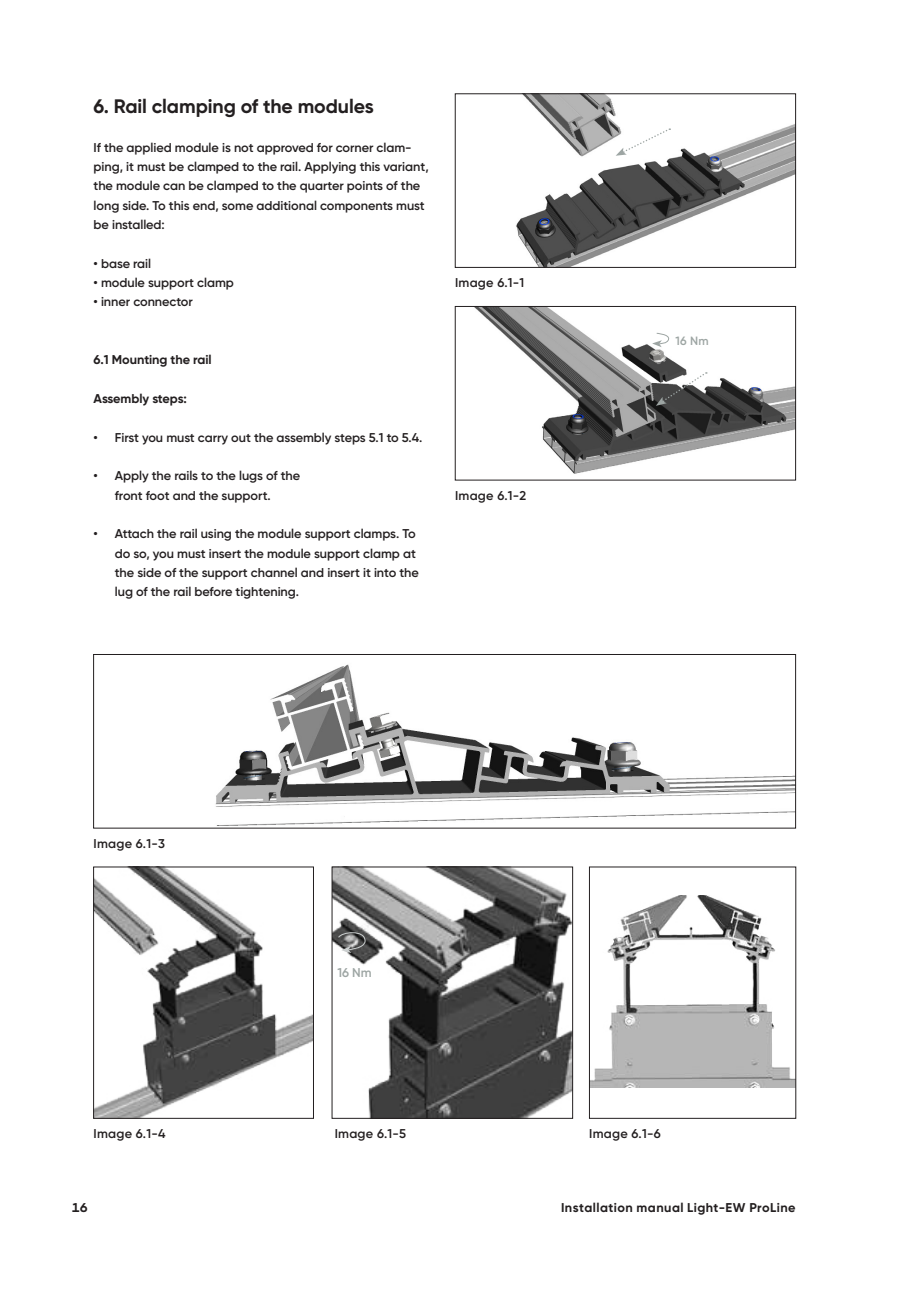
<style>
.page{position:relative;width:919px;height:1289px;background:#fff}
.page>*{position:absolute;margin:0;border:0;box-sizing:border-box;transform-origin:0 0}
.t1{font:700 19.5px "Gilroy";letter-spacing:-.005em;color:#231f20}
.t2{font:600 12.75px/19.4px "Gilroy";letter-spacing:-.005em;color:#231f20}
.t3{font:700 12.75px "Gilroy";letter-spacing:.03em;color:#231f20}
.t4{font:700 12.75px "Gilroy";letter-spacing:-.005em;color:#231f20}
.t5{font:700 12.75px "Gilroy";letter-spacing:-.01em;color:#231f20}
.t6{font:600 12.75px "Gilroy";color:#9da5a3}
.t7{font:600 12px "Gilroy";color:#9da5a3}
</style>
<div class="page">
<img style="left:516px;top:96px;width:277px;height:169px">
<img style="left:475px;top:308px;width:318px;height:166px">
<div style="left:455px;top:306px;width:340px;height:174px;border:1px solid #231f20"></div>
<svg style="left:615px;top:128px;width:55px;height:28px"></svg>
<svg style="left:655px;top:372px;width:51px;height:34px"></svg>
<svg style="left:652px;top:332px;width:17px;height:15px"></svg>
<img style="left:215px;top:664px;width:578px;height:162px">
<div style="left:93px;top:654px;width:702px;height:174px;border:1px solid #231f20"></div>
<img style="left:95px;top:868px;width:216px;height:248px">
<div style="left:93px;top:866px;width:220px;height:252px;border:1px solid #231f20"></div>
<img style="left:334px;top:868px;width:236px;height:248px">
<div style="left:332px;top:866px;width:240px;height:252px;border:1px solid #231f20"></div>
<img style="left:591px;top:896px;width:202px;height:191px">
<svg style="left:337px;top:929px;width:29px;height:24px"></svg>
<h1 class="t1" style="left:94px;top:94px;width:282px">6. Rail clamping of the modules</h1>
<p class="t2" style="left:94px;top:137px;width:336px">If the applied module is not approved for corner clam&shy;ping, it must be clamped to the rail. Applying this variant, the module can be clamped to the quarter points of the long side. To this end, some additional components must be installed:</p>
<p class="t2" style="left:94px;top:253px;width:59px">• base rail</p>
<p class="t2" style="left:94px;top:273px;width:142px">• module support clamp</p>
<p class="t2" style="left:94px;top:292px;width:101px">• inner connector</p>
<p class="t4" style="left:94px;top:352px;width:120px">6.1 Mounting the rail</p>
<p class="t5" style="left:94px;top:390px;width:95px">Assembly steps:</p>
<p class="t2" style="left:94px;top:427px;width:330px">• First you must carry out the assembly steps 5.1 to 5.4.</p>
<p class="t2" style="left:115px;top:466px;width:187px;text-indent:-21px">• Apply the rails to the lugs of the front foot and the support.</p>
<p class="t2" style="left:115px;top:524px;width:305px;text-indent:-21px">• Attach the rail using the module support clamps. To do so, you must insert the module support clamp at the side of the support channel and insert it into the lug of the rail before tightening.</p>
<p class="t2" style="left:455px;top:273px;width:71px">Image 6.1-1</p>
<p class="t2" style="left:455px;top:485px;width:73px">Image 6.1-2</p>
<p class="t7" style="left:675px;top:333px;width:35px">16 Nm</p>
<p class="t2" style="left:94px;top:833px;width:73px">Image 6.1-3</p>
<p class="t6" style="left:337px;top:964px;width:36px">16 Nm</p>
<p class="t2" style="left:94px;top:1123px;width:73px">Image 6.1-4</p>
<p class="t2" style="left:335px;top:1123px;width:73px">Image 6.1-5</p>
<p class="t2" style="left:589px;top:1123px;width:73px">Image 6.1-6</p>
<p class="t3" style="left:72px;top:1199px;width:17px">16</p>
<p class="t3" style="left:561px;top:1199px;width:236px">Installation manual Light-EW ProLine</p>
</div>
